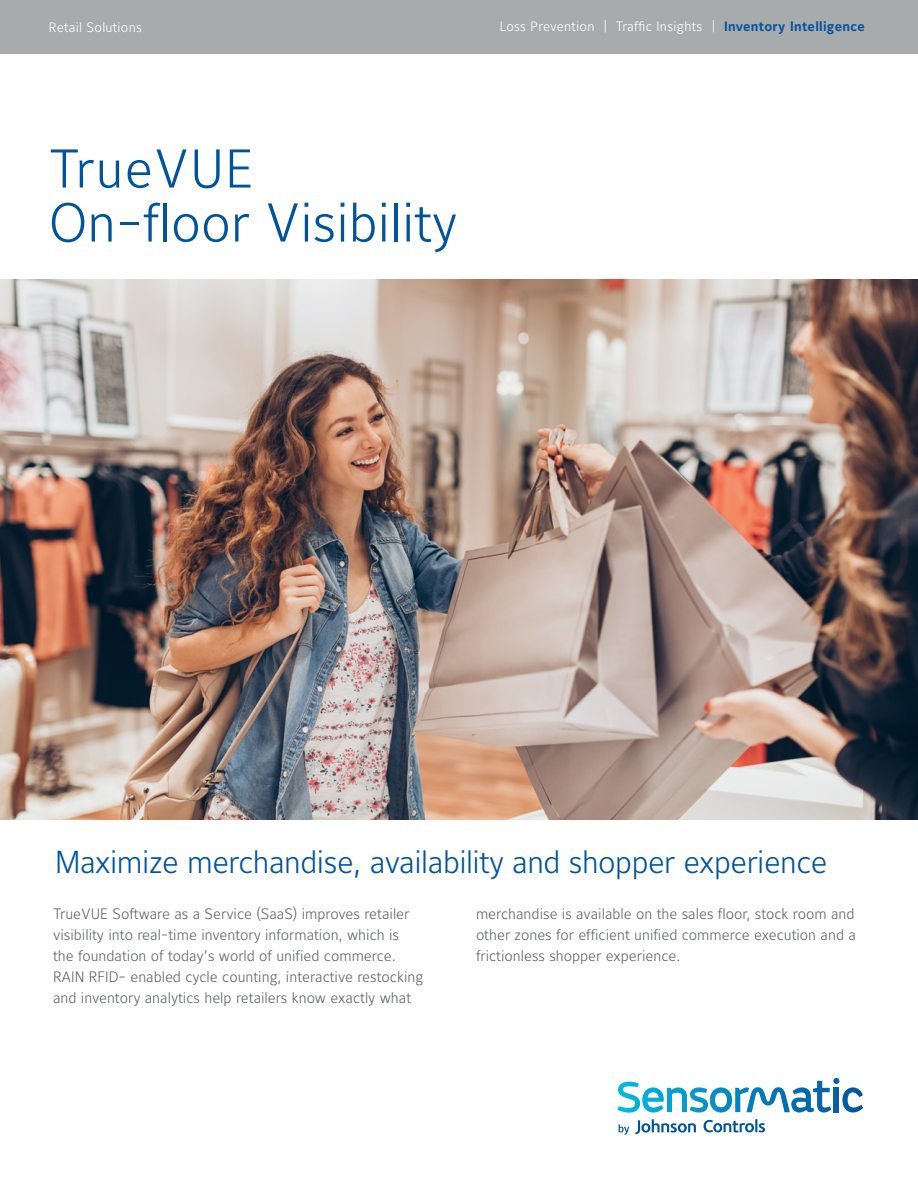
<style>
.page{position:relative;width:918px;height:1188px;background:#fff}
.page>*{position:absolute;margin:0;border:0;box-sizing:border-box;transform-origin:0 0}
.Tiitle{font:300 54px "Maurea Jci Lf ML";color:#01539e}
.Tiitle-2{font:300 54px "Maurea Jci Lf ML";letter-spacing:.02em;color:#01539e}
.Subtitle{font:300 31.5px "Maurea Jci Lf ML";letter-spacing:-.015em;color:#01539e}
.Body{font:300 15px/21px "Maurea Jci Lf ML";color:#5f6369}
.Highlighting_word_ba{font:300 13.5px "Maurea Jci Lf ML";letter-spacing:.02em;color:#fff}
.s1{font-weight:700;color:#01539e}
</style>
<div class="page">
<svg style="left:704px;top:1119px;width:61px;height:14px"></svg>
<svg style="left:635px;top:1119px;width:61px;height:15px"></svg>
<svg style="left:617px;top:1078px;width:246px;height:35px"></svg>
<svg style="left:619px;top:1124px;width:10px;height:11px"></svg>
<img style="left:0;top:279px;width:918px;height:540px">
<div style="left:0;top:0;width:918px;height:53px;background:#a8abac"></div>
<p class="Highlighting_word_ba" style="left:49px;top:19px;width:95px">Retail Solutions</p>
<p class="Highlighting_word_ba" style="left:500px;top:18px;width:366px">Loss Prevention | Traffic Insights | <span class="s1">Inventory Intelligence</span></p>
<p class="Tiitle-2" style="left:49px;top:135px;width:206px">TrueVUE</p>
<p class="Tiitle" style="left:49px;top:189px;width:410px">On-floor Visibility</p>
<p class="Subtitle" style="left:55px;top:843px;width:774px">Maximize merchandise, availability and shopper experience</p>
<p class="Body" style="left:53px;top:903px;width:372px">TrueVUE Software as a Service (SaaS) improves retailer visibility into real-time inventory information, which is the foundation of today’s world of unified commerce.<br>RAIN RFID- enabled cycle counting, interactive restocking and inventory analytics help retailers know exactly what</p>
<p class="Body" style="left:476px;top:903px;width:381px;text-align:justify">merchandise is available on the sales floor, stock room and other zones for efficient unified commerce execution and a frictionless shopper experience.</p>
</div>
